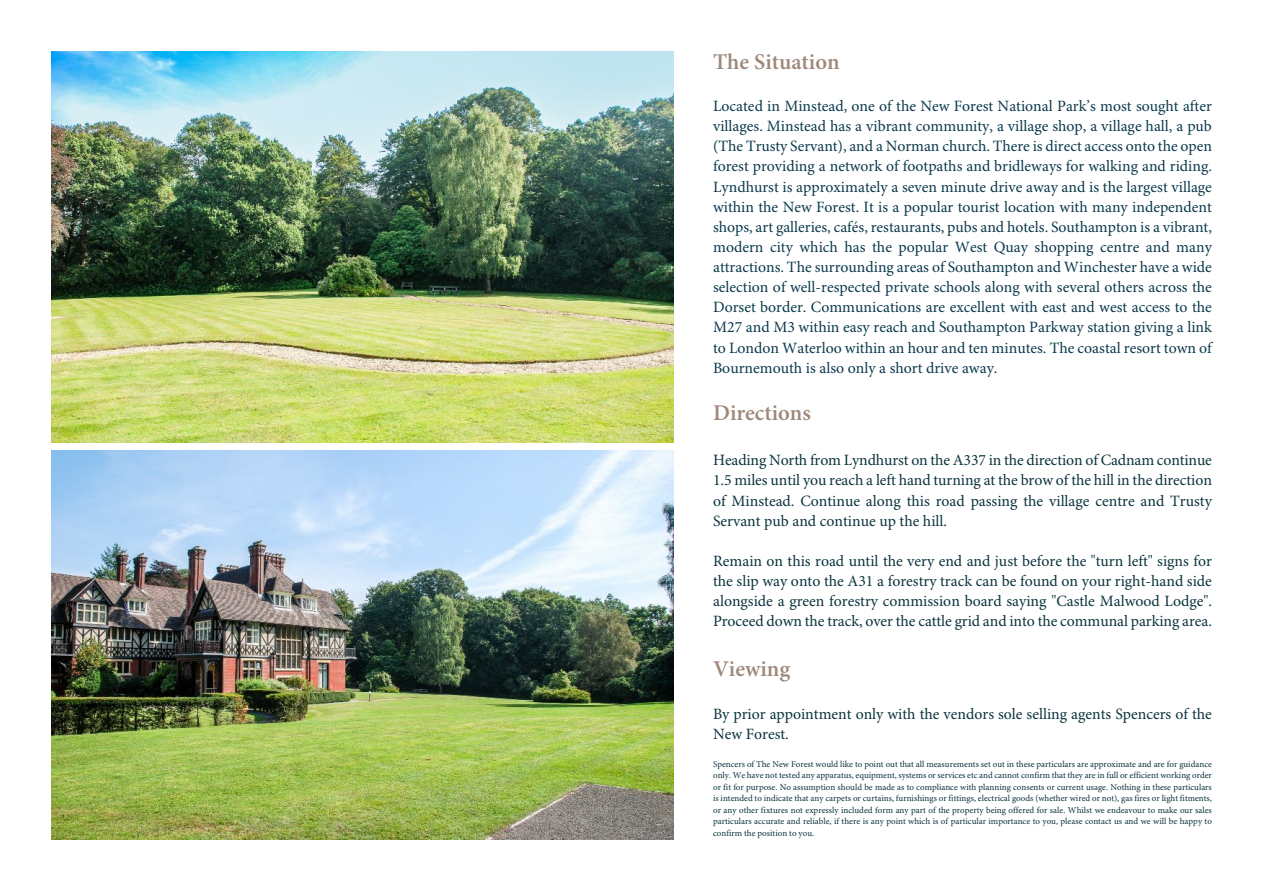
<style>
.page{position:relative;width:1263px;height:893px;background:#fff}
.page>*{position:absolute;margin:0;border:0;box-sizing:border-box;transform-origin:0 0}
.t1{font:600 22.5px "Minion Pro";color:#9e887b}
.t2{font:15.75px/20.1px "Minion Pro";color:#0b3a4d;text-align:justify}
.t3{font:15.75px/20.1px "Minion Pro";color:#0b343e;text-align:justify}
.t4{font:9px/11.6px "Minion Pro";color:#0b333d;text-align:justify}
</style>
<div class="page">
<img style="left:51px;top:450px;width:622px;height:390px">
<img style="left:51px;top:51px;width:622px;height:391px">
<h1 class="t1" style="left:713px;top:53px;width:128px">The Situation</h1>
<p class="t2" style="left:713px;top:97px;width:500px">Located in Minstead, one of the New Forest National Park’s most sought after villages. Minstead has a vibrant community, a village shop, a village hall, a pub (The Trusty Servant), and a Norman church. There is direct access onto the open forest providing a network of footpaths and bridleways for walking and riding.<br>Lyndhurst is approximately a seven minute drive away and is the largest village within the New Forest. It is a popular tourist location with many independent shops, art galleries, cafés, restaurants, pubs and hotels. Southampton is a vibrant, modern city which has the popular West Quay shopping centre and many attractions. The surrounding areas of Southampton and Winchester have a wide selection of well-respected private schools along with several others across the Dorset border. Communications are excellent with east and west access to the M27 and M3 within easy reach and Southampton Parkway station giving a link to London Waterloo within an hour and ten minutes. The coastal resort town of Bournemouth is also only a short drive away.</p>
<h1 class="t1" style="left:713px;top:404px;width:99px">Directions</h1>
<p class="t3" style="left:713px;top:452px;width:500px">Heading North from Lyndhurst on the A337 in the direction of Cadnam continue 1.5 miles until you reach a left hand turning at the brow of the hill in the direction of Minstead. Continue along this road passing the village centre and Trusty Servant pub and continue up the hill.</p>
<p class="t3" style="left:713px;top:552px;width:500px">Remain on this road until the very end and just before the "turn left" signs for the slip way onto the A31 a forestry track can be found on your right-hand side alongside a green forestry commission board saying "Castle Malwood Lodge".<br>Proceed down the track, over the cattle grid and into the communal parking area.</p>
<h1 class="t1" style="left:713px;top:660px;width:79px">Viewing</h1>
<p class="t3" style="left:713px;top:705px;width:500px">By prior appointment only with the vendors sole selling agents Spencers of the<br>New Forest.</p>
<p class="t4" style="left:713px;top:759px;width:500px">Spencers of The New Forest would like to point out that all measurements set out in these particulars are approximate and are for guidance only. We have not tested any apparatus, equipment, systems or services etc and cannot confirm that they are in full or efficient working order or fit for purpose. No assumption should be made as to compliance with planning consents or current usage. Nothing in these particulars is intended to indicate that any carpets or curtains, furnishings or fittings, electrical goods (whether wired or not), gas fires or light fitments, or any other fixtures not expressly included form any part of the property being offered for sale. Whilst we endeavour to make our sales particulars accurate and reliable, if there is any point which is of particular importance to you, please contact us and we will be happy to confirm the position to you.</p>
</div>
